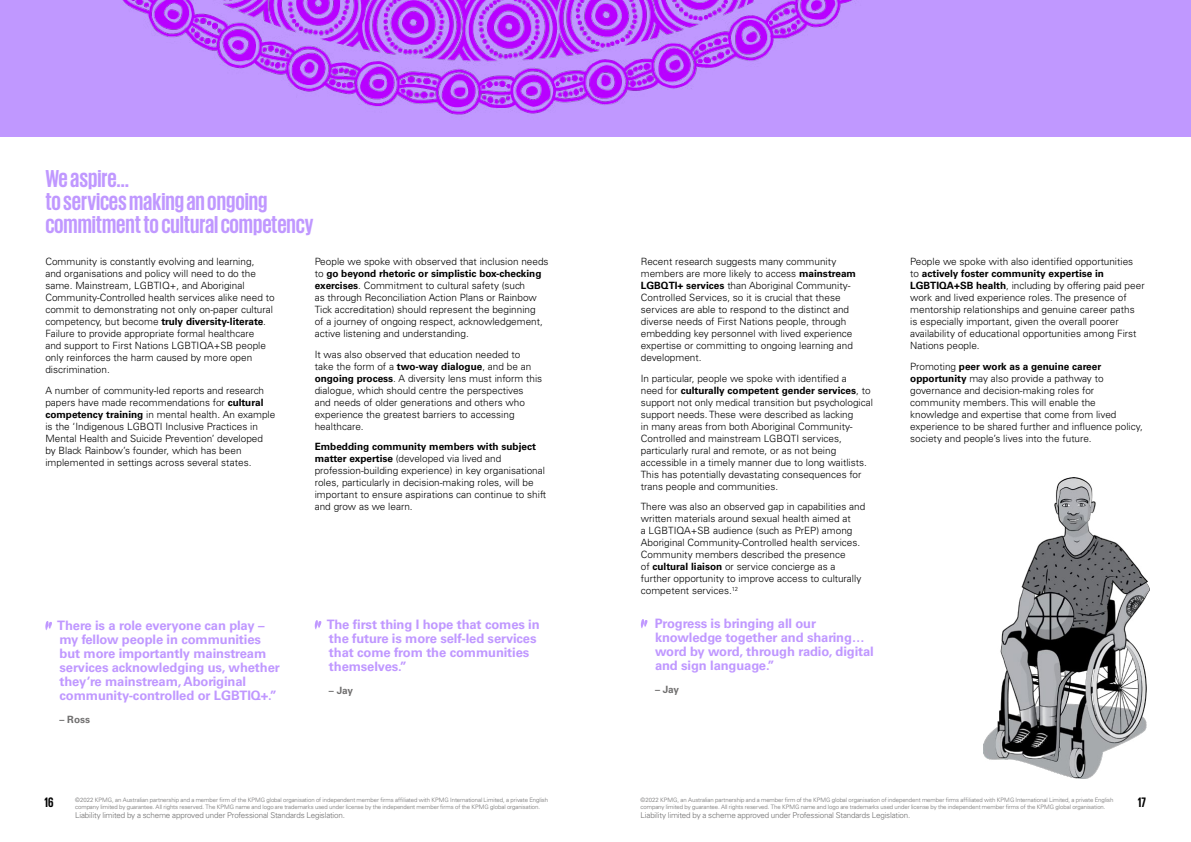
<style>
.page{position:relative;width:1191px;height:842px;background:#fff}
.page>*{position:absolute;margin:0;border:0;box-sizing:border-box;transform-origin:0 0}
.t1{font:700 25px/23px "KPMG";color:#c098ff}
.t2{font:700 14px "KPMG";color:#000}
.t3{font:700 13px/14px "Univers LT Std";letter-spacing:-.01em;color:#c098ff}
.t4{font:300 10px/12px "Univers LT Std";color:#000}
.t5{font:700 10px "Univers LT Std";letter-spacing:-.02em;color:#706f6f}
.t6{font:300 8px "Univers LT Std";letter-spacing:-.02em;color:#706f6f}
.t7{font:300 6px/7px "Univers LT Std";letter-spacing:-.01em;color:#706f6f}
.s1{font-weight:700}
</style>
<div class="page">
<div style="left:0;top:0;width:1191px;height:136px;background:#c098ff"></div>
<img style="left:122px;top:0;width:730px;height:115px">
<svg style="left:45px;top:621px;width:7px;height:9px"></svg>
<svg style="left:315px;top:620px;width:6px;height:9px"></svg>
<svg style="left:641px;top:619px;width:6px;height:9px"></svg>
<img style="left:983px;top:478px;width:166px;height:300px">
<h1 class="t1" style="left:45px;top:166px;width:269px">We aspire…<br>to services making an ongoing commitment to cultural competency</h1>
<p class="t4" style="left:45px;top:256px;width:231px">Community is constantly evolving and learning,<br>and organisations and policy will need to do the same. Mainstream, LGBTIQ+, and Aboriginal Community-Controlled health services alike need to commit to demonstrating not only on-paper cultural competency, but become <span class="s1">truly diversity-literate</span>.<br>Failure to provide appropriate formal healthcare<br>and support to First Nations LGBTIQA+SB people only reinforces the harm caused by more open discrimination.</p>
<p class="t4" style="left:45px;top:384px;width:231px">A number of community-led reports and research papers have made recommendations for <span class="s1">cultural competency training</span> in mental health. An example is the ‘Indigenous LGBQTI Inclusive Practices in Mental Health and Suicide Prevention’ developed by Black Rainbow’s founder, which has been implemented in settings across several states.</p>
<p class="t4" style="left:315px;top:256px;width:235px">People we spoke with observed that inclusion needs to <span class="s1">go beyond rhetoric or simplistic box-checking exercises</span>. Commitment to cultural safety (such<br>as through Reconciliation Action Plans or Rainbow Tick accreditation) should represent the beginning<br>of a journey of ongoing respect, acknowledgement, active listening and understanding.</p>
<p class="t4" style="left:315px;top:348px;width:229px">It was also observed that education needed to<br>take the form of a <span class="s1">two-way dialogue</span>, and be an <span class="s1">ongoing process</span>. A diversity lens must inform this dialogue, which should centre the perspectives<br>and needs of older generations and others who experience the greatest barriers to accessing healthcare.</p>
<p class="t4" style="left:315px;top:441px;width:233px"><span class="s1">Embedding community members with subject matter expertise</span> (developed via lived and profession-building experience) in key organisational roles, particularly in decision-making roles, will be important to ensure aspirations can continue to shift and grow as we learn.</p>
<h3 class="t3" style="left:57px;top:619px;width:224px">There is a role everyone can play – my fellow people in communities but more importantly mainstream services acknowledging us, whether they’re mainstream, Aboriginal community-controlled or LGBTIQ+.”</h3>
<p class="t5" style="left:60px;top:714px;width:32px">– Ross</p>
<h3 class="t3" style="left:327px;top:618px;width:215px">The first thing I hope that comes in the future is more self-led services that come from the communities themselves.”</h3>
<p class="t5" style="left:329px;top:685px;width:26px">– Jay</p>
<p class="t4" style="left:641px;top:256px;width:217px">Recent research suggests many community members are more likely to access <span class="s1">mainstream LGBQTI+ services</span> than Aboriginal Community-Controlled Services, so it is crucial that these services are able to respond to the distinct and diverse needs of First Nations people, through embedding key personnel with lived experience expertise or committing to ongoing learning and development.</p>
<p class="t4" style="left:641px;top:372px;width:234px">In particular, people we spoke with identified a<br>need for <span class="s1">culturally competent gender services</span>, to support not only medical transition but psychological support needs. These were described as lacking<br>in many areas from both Aboriginal Community-Controlled and mainstream LGBQTI services, particularly rural and remote, or as not being accessible in a timely manner due to long waitlists.<br>This has potentially devastating consequences for trans people and communities.</p>
<p class="t4" style="left:641px;top:501px;width:226px">There was also an observed gap in capabilities and written materials around sexual health aimed at<br>a LGBTIQA+SB audience (such as PrEP) among Aboriginal Community-Controlled health services.<br>Community members described the presence<br>of <span class="s1">cultural liaison</span> or service concierge as a further opportunity to improve access to culturally competent services.<sup>12</sup></p>
<h3 class="t3" style="left:654px;top:617px;width:221px">Progress is bringing all our knowledge together and sharing… word by word, through radio, digital and sign language.”</h3>
<p class="t5" style="left:655px;top:684px;width:26px">– Jay</p>
<p class="t4" style="left:910px;top:256px;width:236px">People we spoke with also identified opportunities<br>to <span class="s1">actively foster community expertise in LGBTIQA+SB health</span>, including by offering paid peer work and lived experience roles. The presence of mentorship relationships and genuine career paths<br>is especially important, given the overall poorer availability of educational opportunities among First Nations people.</p>
<p class="t4" style="left:910px;top:360px;width:234px">Promoting <span class="s1">peer work as a genuine career opportunity</span> may also provide a pathway to governance and decision-making roles for community members. This will enable the knowledge and expertise that come from lived experience to be shared further and influence policy, society and people’s lives into the future.</p>
<h2 class="t2" style="left:45px;top:795px;width:11px">16</h2>
<h2 class="t2" style="left:1137px;top:795px;width:10px">17</h2>
<p class="t7" style="left:75px;top:796px;width:474px">©2022 KPMG, an Australian partnership and a member firm of the KPMG global organisation of independent member firms affiliated with KPMG International Limited, a private English company limited by guarantee. All rights reserved. The KPMG name and logo are trademarks used under license by the independent member firms of the KPMG global organisation.</p>
<p class="t6" style="left:75px;top:811px;width:271px">Liability limited by a scheme approved under Professional Standards Legislation.</p>
<p class="t7" style="left:640px;top:796px;width:474px">©2022 KPMG, an Australian partnership and a member firm of the KPMG global organisation of independent member firms affiliated with KPMG International Limited, a private English company limited by guarantee. All rights reserved. The KPMG name and logo are trademarks used under license by the independent member firms of the KPMG global organisation.</p>
<p class="t6" style="left:640px;top:811px;width:271px">Liability limited by a scheme approved under Professional Standards Legislation.</p>
</div>
